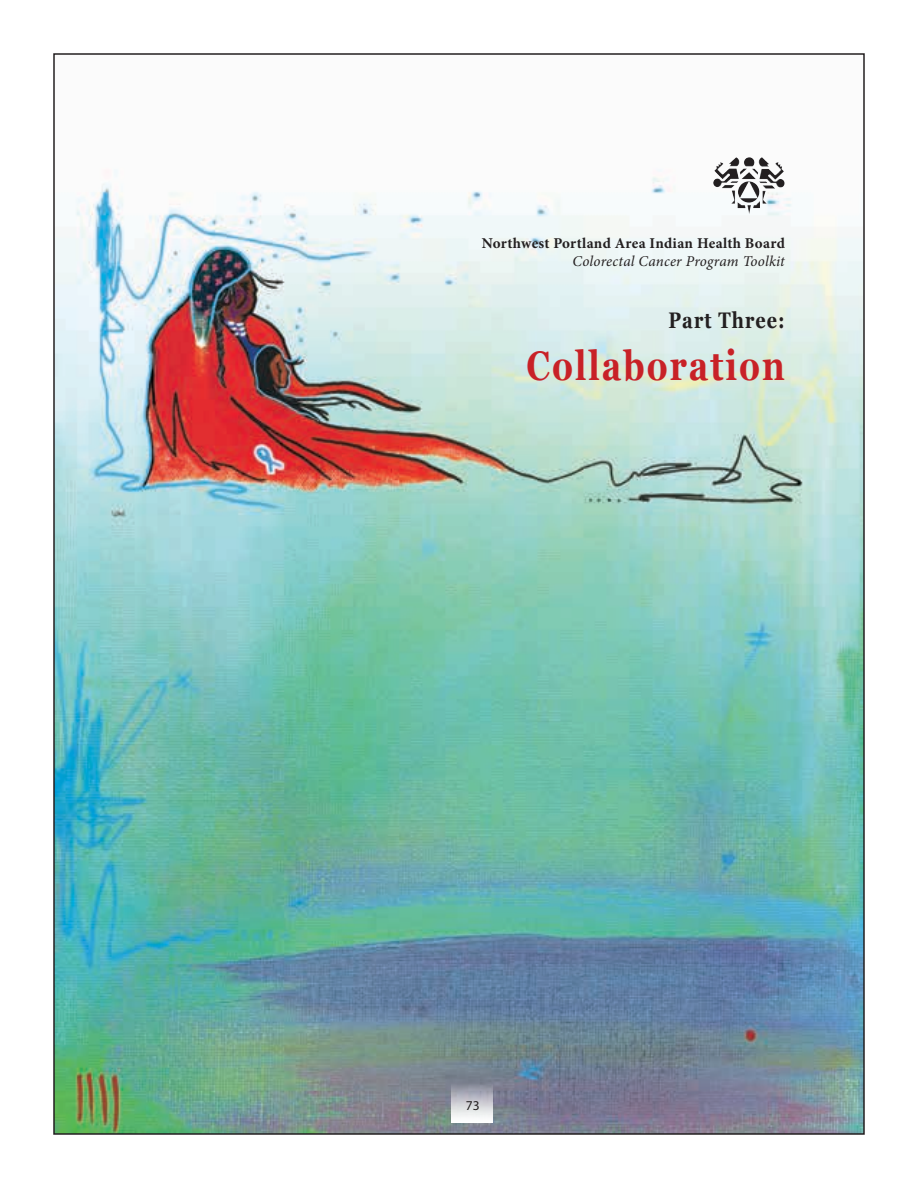
<style>
.page{position:relative;width:918px;height:1188px;background:#fff}
.page>*{position:absolute;margin:0;border:0;box-sizing:border-box;transform-origin:0 0}
.t1{font:700 41.25px "Georgia";letter-spacing:.06em;color:#c82127;scale:.8 1}
.t2{font:700 22.5px "Georgia";letter-spacing:.06em;color:#231f20;scale:.8 1}
.t3{font:700 15px "Minion Pro";letter-spacing:.02em;color:#231f20}
.t4{font:italic 15px "Minion Pro";letter-spacing:.01em;color:#231f20}
.t5{font:13.5px "Myriad Pro";color:#231f20}
</style>
<div class="page">
<img style="left:56px;top:162px;width:806px;height:970px">
<div style="left:451px;top:1079px;width:42px;height:43px;background:linear-gradient(to bottom,#74788a,#fff)"></div>
<img style="left:729px;top:157px;width:40px;height:10px">
<p class="t3" style="left:482px;top:233px;width:305px">Northwest Portland Area Indian Health Board</p>
<p class="t4" style="left:573px;top:251px;width:214px">Colorectal Cancer Program Toolkit</p>
<h2 class="t2" style="left:669px;top:306px;width:147px">Part Three:</h2>
<h1 class="t1" style="left:527px;top:339px;width:324px">Collaboration</h1>
<p class="t5" style="left:466px;top:1097px;width:15px">73</p>
</div>
